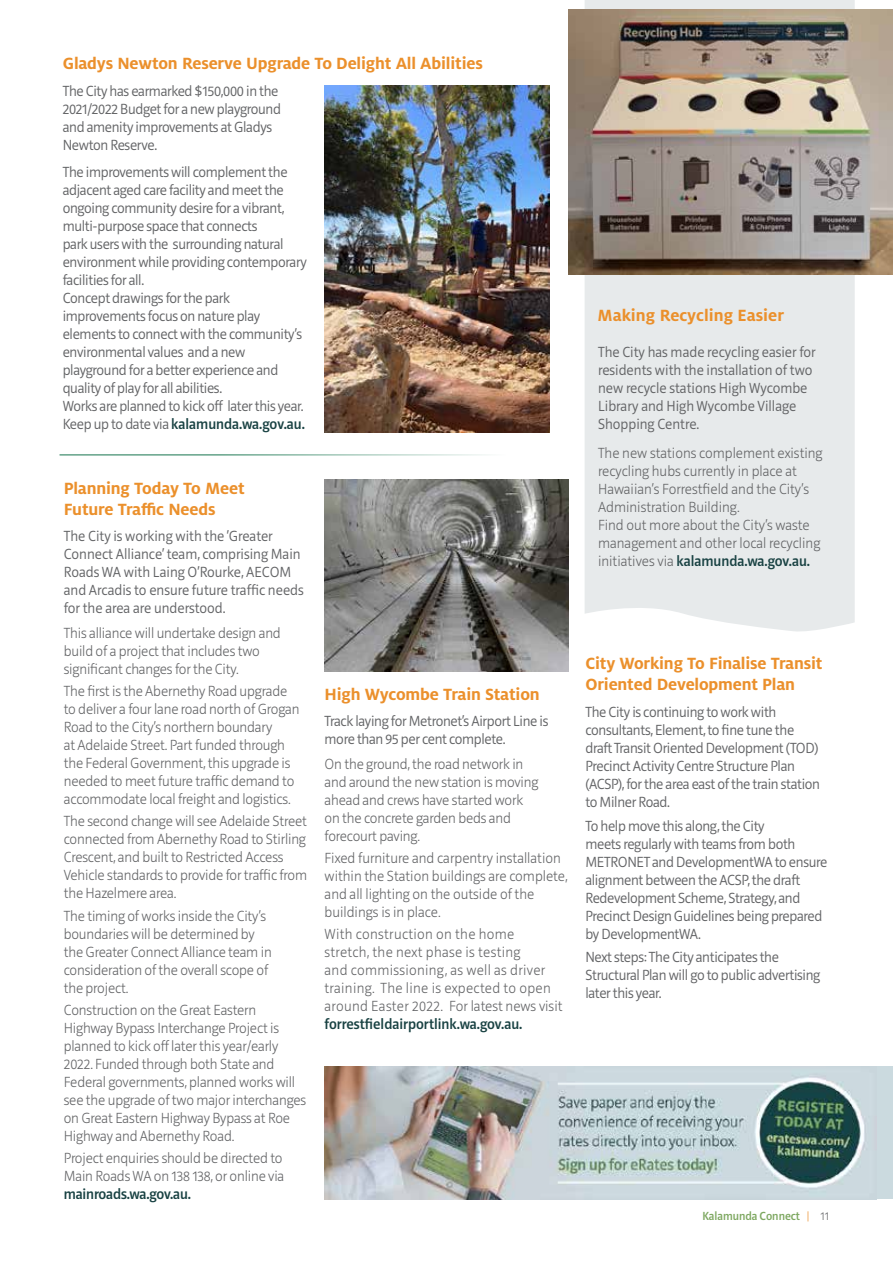
<style>
.page{position:relative;width:893px;height:1263px;background:#fff}
.page>*{position:absolute;margin:0;border:0;box-sizing:border-box;transform-origin:0 0}
.t1{font:700 18px/21px "Milo OT";letter-spacing:-.01em;color:#eb902c}
.t2{font:200 15px/18px "Riga";letter-spacing:-.01em;color:#636466}
.t3{font:300 15px/18px "Riga";letter-spacing:-.02em;color:#636466}
.t4{font:300 15px/18px "Riga";color:#636466}
.t5{font:200 15px/18px "Riga";letter-spacing:.02em;color:#636466}
.t6{font:500 15px "Riga";color:#194243}
.t7{font:500 12px "Riga";color:#7ea861}
.s1{font-family:"Open Sans";font-weight:400;font-size:14.25px}
.s2{font-weight:500;color:#194243}
.s3{font-weight:200;color:#eb902c}
.s4{font-weight:200;color:#636466}
</style>
<div class="page">
<hr style="left:60px;top:454px;width:508px;height:2px;background:#63a288">
<div style="left:585px;top:0;width:270px;height:632px;background:#e7eaeb"></div>
<div style="left:325px;top:1066px;width:568px;height:133px;background:#cbdadf"></div>
<img style="left:325px;top:1066px;width:540px;height:133px">
<img style="left:568px;top:9px;width:325px;height:265px">
<img style="left:325px;top:480px;width:243px;height:191px">
<img style="left:325px;top:85px;width:225px;height:348px">
<p class="t1" style="left:63px;top:52px;width:422px">Gladys Newton Reserve Upgrade To Delight All Abilities</p>
<p class="t3" style="left:63px;top:83px;width:220px">The City has earmarked <span class="s1">$</span>150,000 in the<br>2021/2022 Budget for a new playground and amenity improvements at Gladys<br>Newton Reserve.</p>
<p class="t3" style="left:63px;top:163px;width:246px">The improvements will complement the adjacent aged care facility and meet the ongoing community desire for a vibrant, multi-purpose space that connects<br>park users with the surrounding natural environment while providing contemporary facilities for all.<br>Concept drawings for the park improvements focus on nature play elements to connect with the community’s environmental values and a new playground for a better experience and quality of play for all abilities.<br>Works are planned to kick off later this year.<br>Keep up to date via <span class="s2">kalamunda.wa.gov.au.</span></p>
<p class="t1" style="left:64px;top:478px;width:182px">Planning Today To Meet<br>Future Traffic Needs</p>
<p class="t4" style="left:64px;top:528px;width:242px">The City is working with the ‘Greater Connect Alliance’ team, comprising Main Roads WA with Laing O’Rourke, AECOM and Arcadis to ensure future traffic needs for the area are understood.</p>
<p class="t2" style="left:64px;top:624px;width:219px">This alliance will undertake design and build of a project that includes two significant changes for the City.</p>
<p class="t2" style="left:64px;top:683px;width:237px">The first is the Abernethy Road upgrade to deliver a four lane road north of Grogan Road to the City’s northern boundary<br>at Adelaide Street. Part funded through the Federal Government, this upgrade is needed to meet future traffic demand to accommodate local freight and logistics.</p>
<p class="t2" style="left:64px;top:813px;width:245px">The second change will see Adelaide Street connected from Abernethy Road to Stirling Crescent, and built to Restricted Access Vehicle standards to provide for traffic from the Hazelmere area.</p>
<p class="t2" style="left:64px;top:907px;width:209px">The timing of works inside the City’s boundaries will be determined by the Greater Connect Alliance team in consideration of the overall scope of the project.</p>
<p class="t2" style="left:64px;top:1001px;width:244px">Construction on the Great Eastern Highway Bypass Interchange Project is planned to kick off later this year/early 2022. Funded through both State and Federal governments, planned works will see the upgrade of two major interchanges on Great Eastern Highway Bypass at Roe Highway and Abernethy Road.</p>
<p class="t2" style="left:64px;top:1149px;width:222px">Project enquiries should be directed to<br>Main Roads WA on 138 138, or online via</p>
<p class="t6" style="left:64px;top:1186px;width:129px">mainroads.wa.gov.au.</p>
<p class="t1" style="left:325px;top:684px;width:217px">High Wycombe Train Station</p>
<p class="t3" style="left:325px;top:713px;width:225px">Track laying for Metronet’s Airport Line is more than 95 per cent complete.</p>
<p class="t2" style="left:325px;top:755px;width:215px">On the ground, the road network in and around the new station is moving ahead and crews have started work on the concrete garden beds and forecourt paving.</p>
<p class="t2" style="left:325px;top:849px;width:245px">Fixed furniture and carpentry installation within the Station buildings are complete, and all lighting on the outside of the buildings is in place.</p>
<p class="t5" style="left:325px;top:926px;width:239px">With construction on the home stretch, the next phase is testing<br>and commissioning, as well as driver training. The line is expected to open around Easter 2022. For latest news visit</p>
<p class="t6" style="left:325px;top:1016px;width:199px">forrestfieldairportlink.wa.gov.au.</p>
<p class="t1" style="left:597px;top:304px;width:188px">Making Recycling Easier</p>
<p class="t4" style="left:598px;top:343px;width:219px">The City has made recycling easier for residents with the installation of two new recycle stations High Wycombe<br>Library and High Wycombe Village<br>Shopping Centre.</p>
<p class="t2" style="left:598px;top:445px;width:226px">The new stations complement existing recycling hubs currently in place at Hawaiian’s Forrestfield and the City’s Administration Building.<br>Find out more about the City’s waste management and other local recycling initiatives via <span class="s2">kalamunda.wa.gov.au.</span></p>
<p class="t1" style="left:585px;top:653px;width:239px">City Working To Finalise Transit<br>Oriented Development Plan</p>
<p class="t3" style="left:585px;top:703px;width:236px">The City is continuing to work with consultants, Element, to fine tune the draft Transit Oriented Development (TOD)<br>Precinct Activity Centre Structure Plan (ACSP), for the area east of the train station to Milner Road.</p>
<p class="t3" style="left:585px;top:818px;width:243px">To help move this along, the City<br>meets regularly with teams from both METRONET and DevelopmentWA to ensure alignment between the ACSP, the draft Redevelopment Scheme, Strategy, and Precinct Design Guidelines being prepared by DevelopmentWA.</p>
<p class="t3" style="left:585px;top:948px;width:236px">Next steps: The City anticipates the<br>Structural Plan will go to public advertising later this year.</p>
<p class="t7" style="left:702px;top:1210px;width:128px">Kalamunda Connect <span class="s3">|</span> <span class="s4">11</span></p>
</div>
